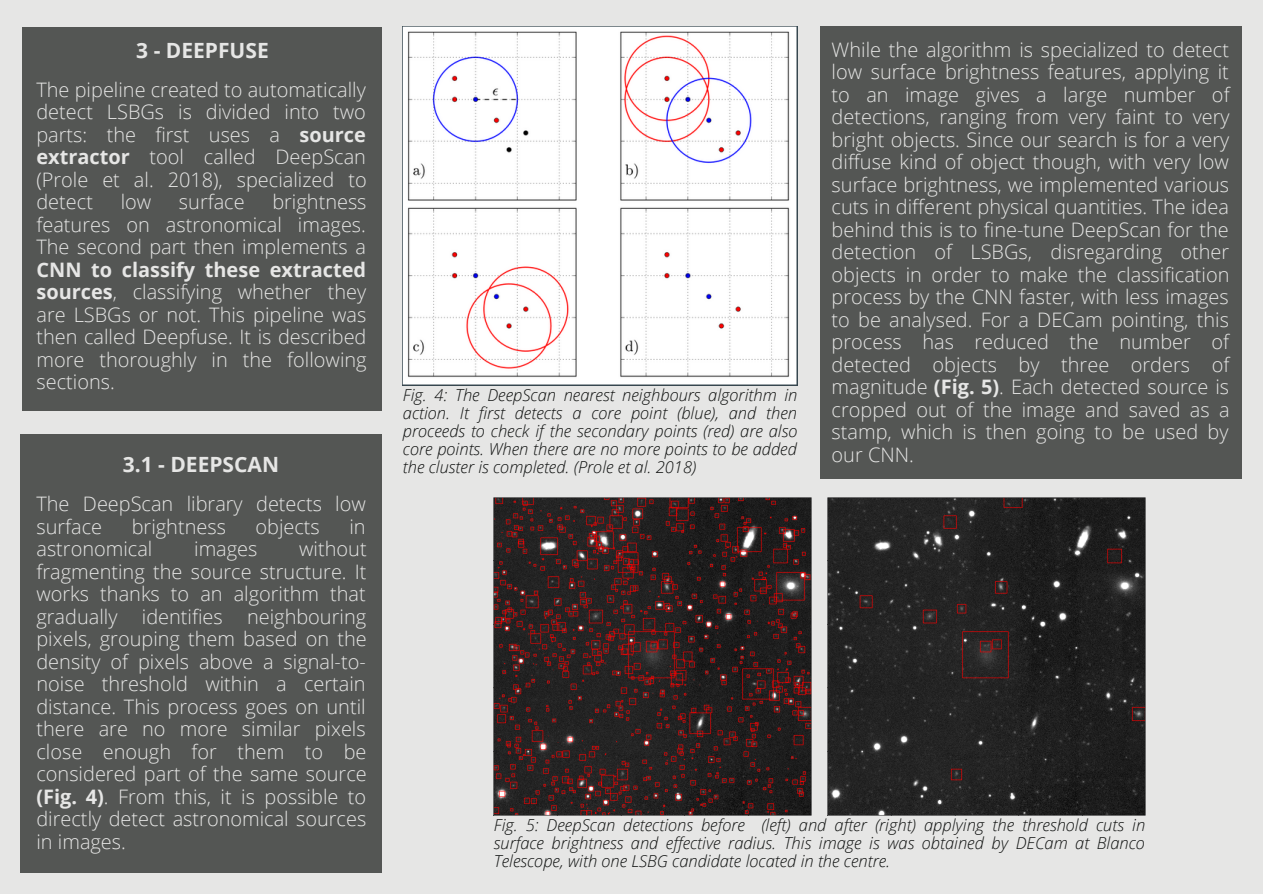
<style>
.page{position:relative;width:1263px;height:894px;background:#fff}
.page>*{position:absolute;margin:0;border:0;box-sizing:border-box;transform-origin:0 0}
.t1{font:700 21px "Open Sans";color:#e6e6e5}
.t2{font:300 19.95px/22.5px "Open Sans";color:#e6e6e5;text-align:justify}
.t3{font:italic 300 16.5px/17.9px "Open Sans";color:#0f1110;text-align:justify}
.s1{font-weight:700}
</style>
<div class="page">
<div style="left:0;top:0;width:1263px;height:893px;background:#e6e6e5"></div>
<div style="left:21px;top:434px;width:361px;height:438px;background:#545654"></div>
<img style="left:494px;top:497px;width:318px;height:318px">
<img style="left:827px;top:497px;width:319px;height:318px">
<div style="left:22px;top:27px;width:360px;height:383px;background:#545654"></div>
<div style="left:820px;top:27px;width:421px;height:452px;background:#545654"></div>
<img style="left:403px;top:27px;width:395px;height:358px">
<p class="t1" style="left:136px;top:35px;width:134px">3 - DEEPFUSE</p>
<p class="t2" style="left:36px;top:77px;width:332px">The pipeline created to automatically detect LSBGs is divided into two parts: the first uses a <span class="s1">source extractor</span> tool called DeepScan (Prole et al. 2018), specialized to detect</p>
<p class="t2" style="left:121px;top:190px;width:32px">low</p>
<p class="t2" style="left:179px;top:190px;width:67px">surface</p>
<p class="t2" style="left:36px;top:190px;width:332px;text-indent:236px">brightness features on astronomical images.<br>The second part then implements a</p>
<p class="t2" style="left:36px;top:257px;width:332px"><span class="s1">CNN to classify these extracted sources</span>, classifying whether they are LSBGs or not. This pipeline was then called Deepfuse. It is described more thoroughly in the following sections.</p>
<p class="t1" style="left:123px;top:449px;width:158px">3.1 - DEEPSCAN</p>
<p class="t2" style="left:36px;top:492px;width:331px">The DeepScan library detects low surface</p>
<p class="t2" style="left:132px;top:514px;width:96px">brightness</p>
<p class="t2" style="left:256px;top:514px;width:66px">objects</p>
<p class="t2" style="left:349px;top:514px;width:18px">in</p>
<p class="t2" style="left:36px;top:537px;width:118px">astronomical</p>
<p class="t2" style="left:194px;top:537px;width:65px">images</p>
<p class="t2" style="left:36px;top:537px;width:332px;text-indent:263px">without fragmenting the source structure. It works thanks to an algorithm that gradually identifies neighbouring pixels, grouping them based on the density of pixels above a signal-to&shy;noise threshold within a certain distance. This process goes on until there are no more similar pixels close enough for them to be considered part of the same source <span class="s1">(Fig. 4)</span>. From this, it is possible to directly detect astronomical sources in images.</p>
<p class="t3" style="left:403px;top:386px;width:396px">Fig. 4: The DeepScan nearest neighbours algorithm in action. It first detects a core point (blue), and then proceeds to check if the secondary points (red) are also core points. When there are no more points to be added the cluster is completed. (Prole et al. 2018)</p>
<p class="t2" style="left:832px;top:38px;width:400px">While the algorithm is specialized to detect low surface brightness features, applying it to an image gives a large number of detections, ranging from very faint to very bright objects. Since our search is for a very diffuse kind of object though, with very low surface brightness, we implemented various cuts in different physical quantities. The idea behind this is to fine-tune DeepScan for the detection of LSBGs, disregarding other objects in order to make the classification process by the CNN faster, with less images to be analysed. For a DECam pointing, this process has reduced the number of detected objects by three orders of magnitude <span class="s1">(Fig. 5)</span>. Each detected source is cropped out of the image and saved as a stamp, which is then going to be used by our CNN.</p>
<p class="t3" style="left:494px;top:815px;width:653px">Fig. 5: DeepScan detections before (left) and after (right) applying the threshold cuts in surface brightness and effective radius. This image is was obtained by DECam at Blanco Telescope, with one LSBG candidate located in the centre.</p>
</div>
